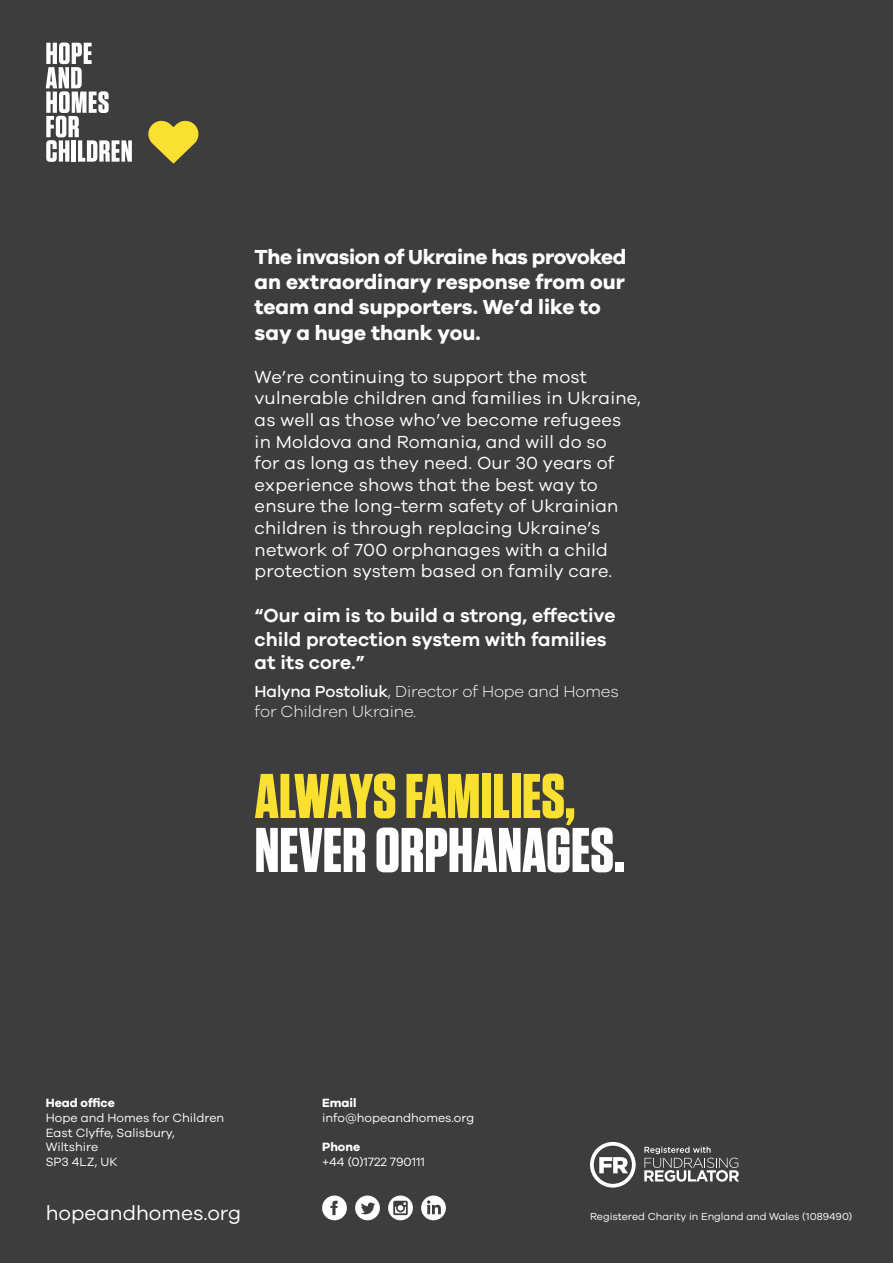
<style>
.page{position:relative;width:893px;height:1263px;background:#3d3d3d}
.page>*{position:absolute;margin:0;border:0;box-sizing:border-box;transform-origin:0 0}
.Heading_2{font:700 63px "Tungsten";color:#fff}
.Heading_2-2{font:700 63px "Tungsten";color:#fae030}
.Introduction{font:700 21px/25.2px "Galano Grotesque";color:#fff}
.Website{font:20.7px "Galano Grotesque";color:#fff}
.t1{font:600 19.5px/23.4px "Galano Grotesque";color:#fff}
.Body_Text{font:18px/21.6px "Galano Grotesque";letter-spacing:.01em;color:#fff}
.Quote_Credit{font:300 16.5px/19.8px "Galano Grotesque";letter-spacing:-.01em;color:#fff}
.Address{font:12.3px/14.9px "Galano Grotesque";color:#fff}
.Address-2{font:700 12.3px "Galano Grotesque";color:#fff}
.Registered{font:10.5px "Galano Grotesque";color:#fff}
.s1{font-weight:500}
.s2{font-weight:700}
</style>
<div class="page">
<svg style="left:590px;top:1142px;width:46px;height:45px"></svg>
<svg style="left:644px;top:1146px;width:95px;height:36px"></svg>
<svg style="left:46px;top:43px;width:86px;height:119px"></svg>
<svg style="left:148px;top:121px;width:51px;height:43px"></svg>
<svg style="left:355px;top:1195px;width:25px;height:25px"></svg>
<svg style="left:322px;top:1195px;width:25px;height:25px"></svg>
<svg style="left:388px;top:1195px;width:25px;height:25px"></svg>
<svg style="left:421px;top:1195px;width:25px;height:25px"></svg>
<p class="Introduction" style="left:255px;top:244px;width:373px">The invasion of Ukraine has provoked an extraordinary response from our team and supporters. We’d like to say a huge thank you.</p>
<p class="Body_Text" style="left:255px;top:365px;width:388px">We’re continuing to support the most vulnerable children and families in Ukraine, as well as those who’ve become refugees in Moldova and Romania, and will do so<br>for as long as they need. Our 30 years of experience shows that the best way to ensure the long-term safety of Ukrainian children is through replacing Ukraine’s network of 700 orphanages with a child protection system based on family care.</p>
<p class="t1" style="left:255px;top:603px;width:362px">“Our aim is to build a strong, effective child protection system with families at its core.”</p>
<p class="Quote_Credit" style="left:255px;top:681px;width:366px"><span class="s1">Halyna Postoliuk</span>, Director of Hope and Homes for Children Ukraine.</p>
<p class="Heading_2-2" style="left:255px;top:762px;width:322px">ALWAYS FAMILIES,</p>
<p class="Heading_2" style="left:255px;top:816px;width:371px">NEVER ORPHANAGES.</p>
<p class="Address-2" style="left:46px;top:1095px;width:71px">Head office</p>
<p class="Address" style="left:46px;top:1110px;width:180px">Hope and Homes for Children<br>East Clyffe, Salisbury,<br>Wiltshire<br>SP3 4LZ, UK</p>
<p class="Address" style="left:322px;top:1095px;width:154px"><span class="s2">Email </span>info@hopeandhomes.org</p>
<p class="Address" style="left:322px;top:1139px;width:104px"><span class="s2">Phone<br></span>+44 (0)1722 790111</p>
<p class="Website" style="left:46px;top:1201px;width:197px">hopeandhomes.org</p>
<p class="Registered" style="left:590px;top:1210px;width:264px">Registered Charity in England and Wales (1089490)</p>
</div>
